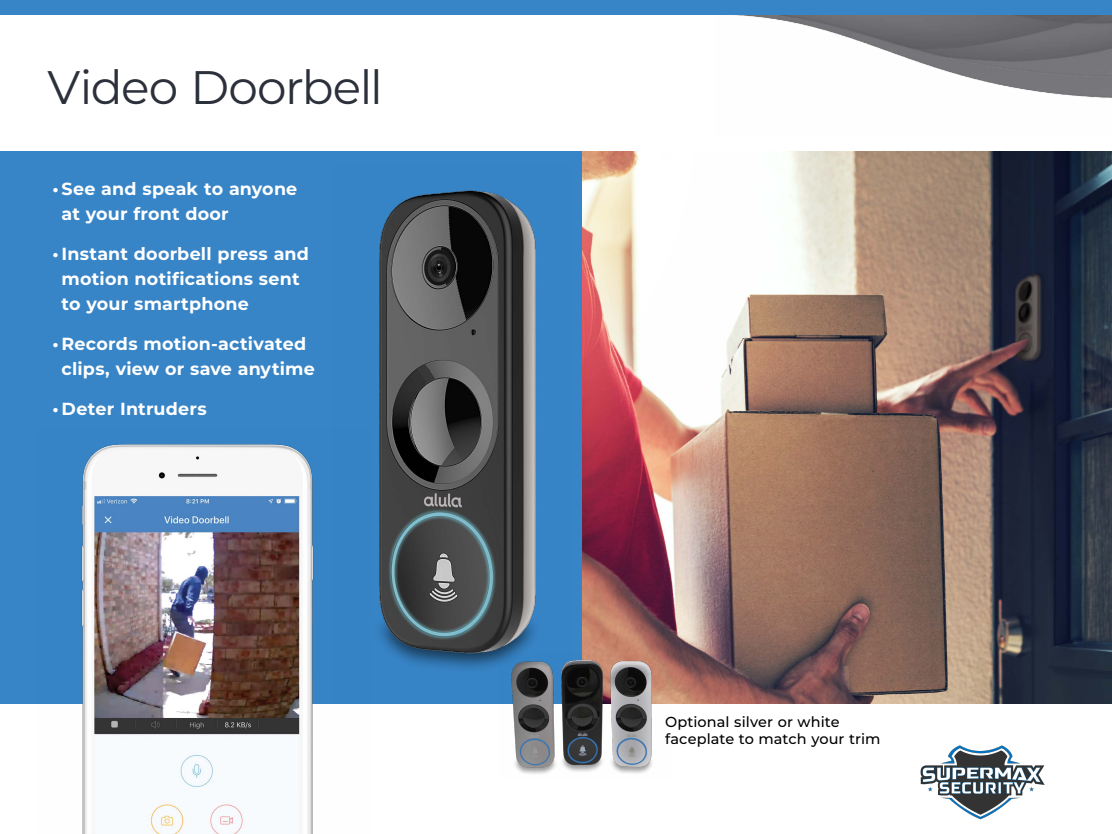
<style>
.page{position:relative;width:1112px;height:834px;background:#fff}
.page>*{position:absolute;margin:0;border:0;box-sizing:border-box;transform-origin:0 0}
.t1{font:47px "Montserrat";letter-spacing:-.03em;color:#2b303a}
.t2{font:700 17.5px/25px "Montserrat";letter-spacing:.01em;color:#fff}
.t3{font:500 14.5px/17.4px "Montserrat";letter-spacing:.005em;color:#000}
</style>
<div class="page">
<img style="left:735px;top:15px;width:377px;height:83px">
<div style="left:0;top:0;width:1112px;height:15px;background:#3784c6"></div>
<div style="left:0;top:151px;width:1112px;height:552px;background:#3784c6"></div>
<img style="left:582px;top:151px;width:530px;height:552px">
<img style="left:379px;top:190px;width:157px;height:478px">
<img style="left:38px;top:444px;width:333px;height:390px">
<img style="left:499px;top:654px;width:172px;height:120px">
<img style="left:920px;top:745px;width:125px;height:75px">
<h1 class="t1" style="left:48px;top:55px;width:337px">Video Doorbell</h1>
<p class="t2" style="left:61px;top:176px;width:237px;text-indent:-9px">•See and speak to anyone at your front door</p>
<p class="t2" style="left:61px;top:241px;width:249px;text-indent:-9px">•Instant doorbell press and motion notifications sent to your smartphone</p>
<p class="t2" style="left:52px;top:331px;width:264px;text-align:center">• Records motion-activated clips, view or save anytime</p>
<p class="t2" style="left:52px;top:396px;width:156px">• Deter Intruders</p>
<p class="t3" style="left:665px;top:712px;width:217px">Optional silver or white faceplate to match your trim</p>
</div>
